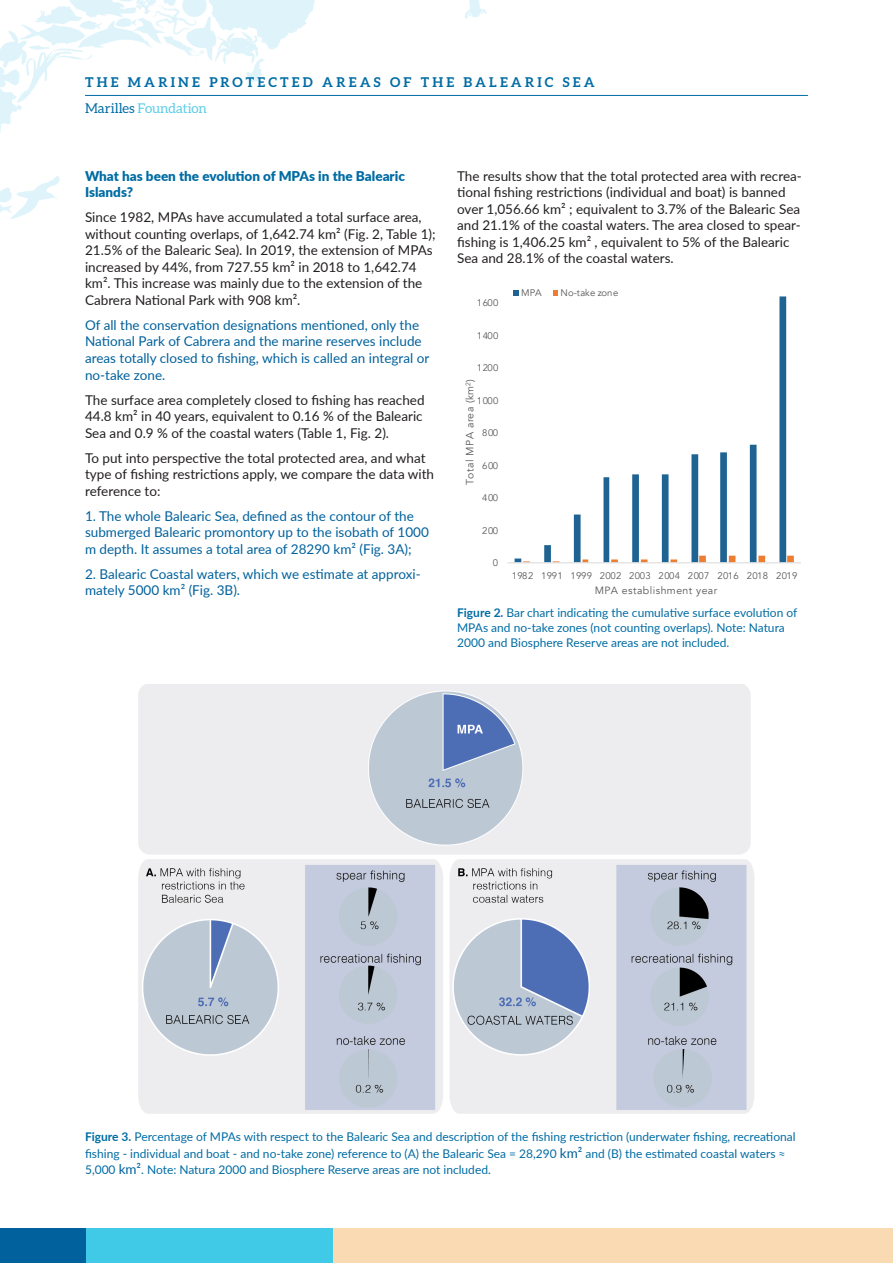
<style>
.page{position:relative;width:893px;height:1263px;background:#fff}
.page>*{position:absolute;margin:0;border:0;box-sizing:border-box;transform-origin:0 0}
.Cos_text{font:13.5px/16.5px "Lato";color:#231f20}
.Cos_text-2{font:13.5px/16.5px "Lato";color:#00619c}
.t1{font:700 13.5px/25.8px "Aleo";letter-spacing:.235em;color:#006ca4}
.Cos_text-3{font:900 13.5px/16.5px "Lato";color:#006ca4}
.t2{font:12px/16.5px "Lato";color:#006ca4}
.t3{font:10.5px "Avenir";letter-spacing:.04em;color:#595959}
.t4{font:9.6px "Avenir";letter-spacing:.045em;color:#595959}
.t5{font:9.6px "Avenir";letter-spacing:.005em;color:#595959}
.s1{font-weight:400}
.s2{font-weight:400;color:#5dcbe9}
.s3{font-weight:700}
.s4{font-size:13.5px;color:#00619c}
</style>
<div class="page">
<svg style="left:465px;top:0;width:22px;height:19px"></svg>
<svg style="left:0;top:0;width:346px;height:219px"></svg>
<hr style="left:85px;top:95px;width:723px;height:1px;background:#006ca4">
<div style="left:85px;top:1229px;width:248px;height:34px;background:#41c9e8"></div>
<div style="left:333px;top:1229px;width:560px;height:34px;background:#f9dab3"></div>
<div style="left:0;top:1229px;width:85px;height:34px;background:#00619c"></div>
<img style="left:138px;top:685px;width:616px;height:429px">
<svg style="left:515px;top:296px;width:271px;height:266px"></svg>
<svg style="left:523px;top:556px;width:271px;height:6px"></svg>
<hr style="left:507px;top:562px;width:294px;height:1px;background:#d9d9d9">
<svg style="left:513px;top:290px;width:5px;height:5px"></svg>
<svg style="left:553px;top:290px;width:5px;height:5px"></svg>
<p class="t1" style="left:85px;top:69px;width:511px">THE MARINE PROTECTED AREAS OF THE BALEARIC SEA<br><span class="s1">Marilles</span> <span class="s2">Foundation</span></p>
<p class="Cos_text-3" style="left:85px;top:167px;width:321px">What has been the evolution of MPAs in the Balearic<br>Islands?</p>
<p class="Cos_text" style="left:85px;top:209px;width:352px">Since 1982, MPAs have accumulated a total surface area, without counting overlaps, of 1,642.74 km² (Fig. 2, Table 1); 21.5% of the Balearic Sea). In 2019, the extension of MPAs increased by 44%, from 727.55 km² in 2018 to 1,642.74 km². This increase was mainly due to the extension of the Cabrera National Park with 908 km².</p>
<p class="Cos_text-2" style="left:85px;top:316px;width:346px">Of all the conservation designations mentioned, only the National Park of Cabrera and the marine reserves include areas totally closed to fishing, which is called an integral or no-take zone.</p>
<p class="Cos_text" style="left:85px;top:391px;width:341px">The surface area completely closed to fishing has reached<br>44.8 km² in 40 years, equivalent to 0.16 % of the Balearic<br>Sea and 0.9 % of the coastal waters (Table 1, Fig. 2).</p>
<p class="Cos_text" style="left:85px;top:449px;width:351px">To put into perspective the total protected area, and what type of fishing restrictions apply, we compare the data with reference to:</p>
<p class="Cos_text-2" style="left:85px;top:507px;width:345px">1. The whole Balearic Sea, defined as the contour of the submerged Balearic promontory up to the isobath of 1000 m depth. It assumes a total area of 28290 km² (Fig. 3A);</p>
<p class="Cos_text-2" style="left:85px;top:565px;width:337px">2. Balearic Coastal waters, which we estimate at approxi&shy;mately 5000 km² (Fig. 3B).</p>
<p class="Cos_text" style="left:457px;top:167px;width:346px">The results show that the total protected area with recrea&shy;tional fishing restrictions (individual and boat) is banned over 1,056.66 km² ; equivalent to 3.7% of the Balearic Sea and 21.1% of the coastal waters. The area closed to spear&shy;fishing is 1,406.25 km² , equivalent to 5% of the Balearic Sea and 28.1% of the coastal waters.</p>
<p class="t4" style="left:477px;top:297px;width:23px">1600</p>
<p class="t4" style="left:477px;top:329px;width:23px">1400</p>
<p class="t4" style="left:477px;top:362px;width:23px">1200</p>
<p class="t3" style="left:463px;top:485px;width:107px;rotate:-90deg">Total MPA area (km<sup>2</sup>)</p>
<p class="t4" style="left:477px;top:395px;width:23px">1000</p>
<p class="t4" style="left:482px;top:427px;width:17px">800</p>
<p class="t4" style="left:482px;top:460px;width:17px">600</p>
<p class="t4" style="left:482px;top:492px;width:17px">400</p>
<p class="t4" style="left:482px;top:525px;width:17px">200</p>
<p class="t4" style="left:493px;top:557px;width:7px">0</p>
<p class="t4" style="left:521px;top:286px;width:22px">MPA</p>
<p class="t5" style="left:561px;top:286px;width:59px">No-take zone</p>
<p class="t4" style="left:512px;top:570px;width:287px">1982 1991 1999 2002 2003 2004 2007 2016 2018 2019</p>
<p class="t3" style="left:595px;top:584px;width:124px">MPA establishment year</p>
<p class="t2" style="left:457px;top:605px;width:342px;line-height:15px"><span class="s3">Figure 2.</span> Bar chart indicating the cumulative surface evolution of<br>MPAs and no-take zones (not counting overlaps). Note: Natura<br>2000 and Biosphere Reserve areas are not included.</p>
<p class="t2" style="left:85px;top:1128px;width:712px"><span class="s3">Figure 3.</span> Percentage of MPAs with respect to the Balearic Sea and description of the fishing restriction (underwater fishing, recreational fishing - individual and boat - and no-take zone) reference to (A) the Balearic Sea = 28,290 <span class="s4">km²</span> and (B) the estimated coastal waters ≈<br>5,000 <span class="s4">km²</span>. Note: Natura 2000 and Biosphere Reserve areas are not included.</p>
</div>
